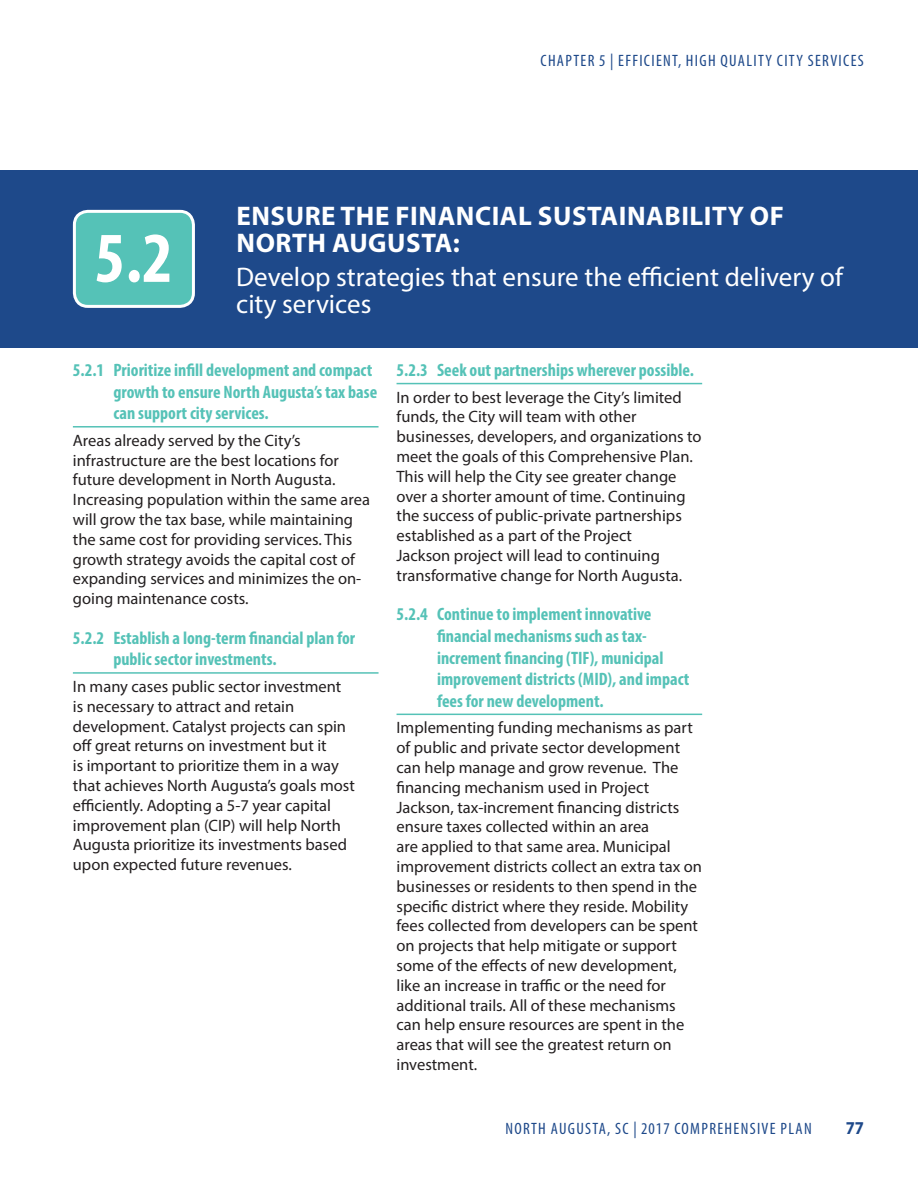
<style>
.page{position:relative;width:918px;height:1188px;background:#fff}
.page>*{position:absolute;margin:0;border:0;box-sizing:border-box;transform-origin:0 0}
.t1{font:700 condensed 72px "Myriad Pro";color:#fff}
.t2{font:27px/27px "Myriad Pro";color:#fff}
.t3{font:700 27px/27px "Myriad Pro";letter-spacing:.02em;color:#fff}
.t4{font:700 18.15px "Myriad Pro";color:#1e498a;scale:.91 1}
.t5{font:700 condensed 18px/21.6px "Myriad Pro";color:#55c2b7}
.t6{font:16.5px/19.8px "Myriad Pro";color:#231f20}
.t7{font:condensed 16.5px "Myriad Pro";letter-spacing:.08em;color:#1e498a}
</style>
<div class="page">
<div style="left:0;top:170px;width:918px;height:177px;background:#1e498a"></div>
<div style="left:74px;top:211px;width:119px;height:95px;background:#55c2b7;border-radius:14px"></div>
<div style="left:73px;top:210px;width:122px;height:98px;border:3px solid #fff;border-radius:14px"></div>
<hr style="left:73px;top:426px;width:306px;height:2px;background:#55c2b7">
<hr style="left:73px;top:672px;width:306px;height:2px;background:#55c2b7">
<hr style="left:397px;top:383px;width:305px;height:1px;background:#55c2b7">
<hr style="left:397px;top:714px;width:305px;height:1px;background:#55c2b7">
<h1 class="t1" style="left:95px;top:230px;width:80px">5.2</h1>
<p class="t7" style="left:541px;top:51px;width:325px">CHAPTER 5 | EFFICIENT, HIGH QUALITY CITY SERVICES</p>
<h2 class="t3" style="left:237px;top:204px;width:549px">ENSURE THE FINANCIAL SUSTAINABILITY OF<br>NORTH AUGUSTA:</h2>
<h2 class="t2" style="left:236px;top:265px;width:608px">Develop strategies that ensure the efficient delivery of city services</h2>
<p class="t5" style="left:113px;top:361px;width:265px;text-indent:-40px">5.2.1 Prioritize infill development and compact growth to ensure North Augusta’s tax base can support city services.</p>
<p class="t6" style="left:73px;top:431px;width:299px">Areas already served by the City’s infrastructure are the best locations for future development in North Augusta.<br>Increasing population within the same area will grow the tax base, while maintaining the same cost for providing services. This growth strategy avoids the capital cost of expanding services and minimizes the on&shy;going maintenance costs.</p>
<p class="t5" style="left:113px;top:628px;width:243px;text-indent:-40px">5.2.2 Establish a long-term financial plan for public sector investments.</p>
<p class="t6" style="left:73px;top:678px;width:283px">In many cases public sector investment is necessary to attract and retain development. Catalyst projects can spin off great returns on investment but it<br>is important to prioritize them in a way that achieves North Augusta’s goals most efficiently. Adopting a 5-7 year capital improvement plan (CIP) will help North Augusta prioritize its investments based upon expected future revenues.</p>
<p class="t5" style="left:397px;top:361px;width:299px">5.2.3 Seek out partnerships wherever possible.</p>
<p class="t6" style="left:397px;top:388px;width:307px">In order to best leverage the City’s limited funds, the City will team with other businesses, developers, and organizations to meet the goals of this Comprehensive Plan.<br>This will help the City see greater change over a shorter amount of time. Continuing the success of public-private partnerships established as a part of the Project<br>Jackson project will lead to continuing transformative change for North Augusta.</p>
<p class="t5" style="left:437px;top:605px;width:254px;text-indent:-40px">5.2.4 Continue to implement innovative financial mechanisms such as tax&shy;increment financing (TIF), municipal improvement districts (MID), and impact fees for new development.</p>
<p class="t6" style="left:397px;top:719px;width:307px">Implementing funding mechanisms as part of public and private sector development can help manage and grow revenue. The financing mechanism used in Project Jackson, tax-increment financing districts ensure taxes collected within an area<br>are applied to that same area. Municipal improvement districts collect an extra tax on businesses or residents to then spend in the specific district where they reside. Mobility fees collected from developers can be spent on projects that help mitigate or support some of the effects of new development, like an increase in traffic or the need for additional trails. All of these mechanisms can help ensure resources are spent in the areas that will see the greatest return on investment.</p>
<p class="t7" style="left:506px;top:1119px;width:308px">NORTH AUGUSTA, SC | 2017 COMPREHENSIVE PLAN</p>
<p class="t4" style="left:846px;top:1121px;width:22px">77</p>
</div>
